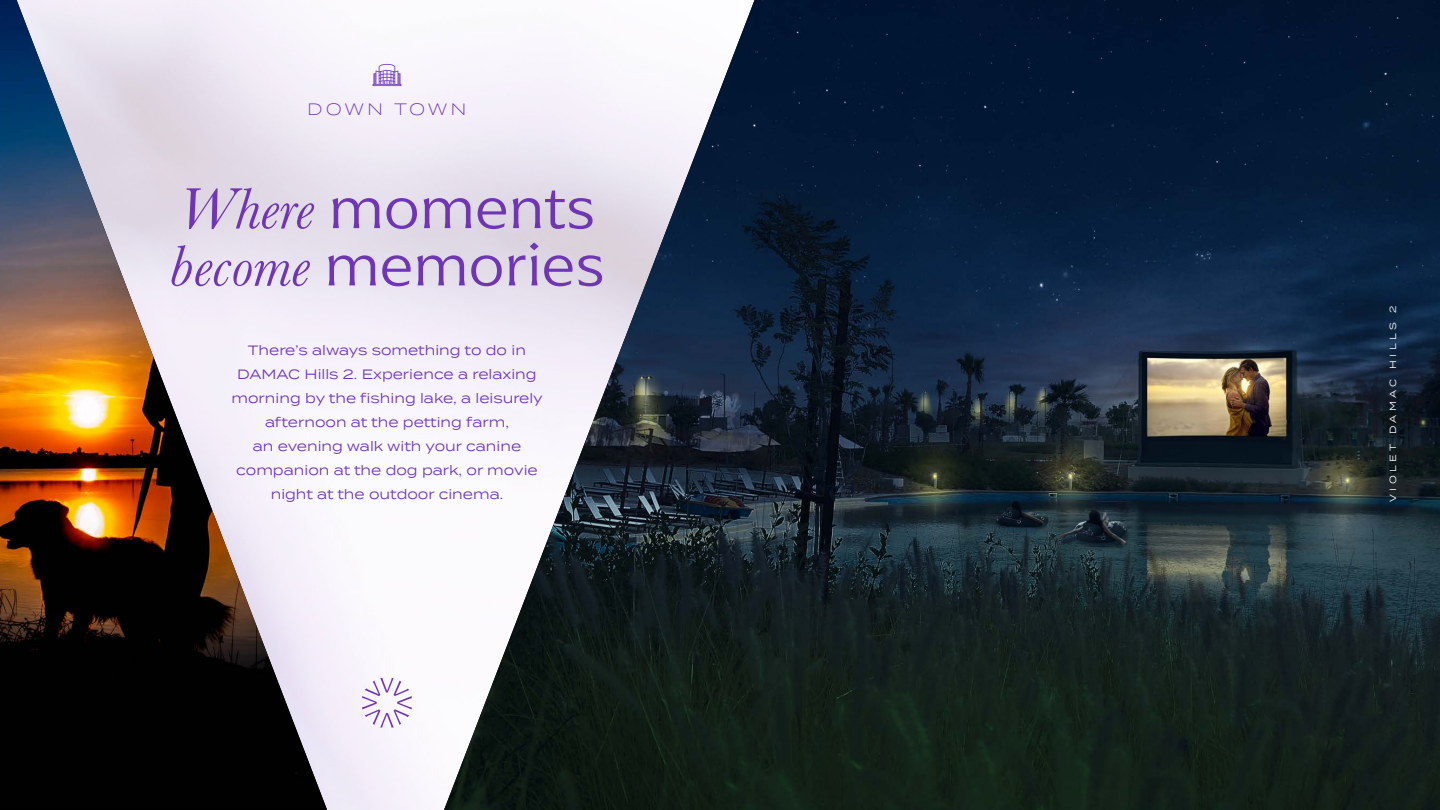
<style>
.page{position:relative;width:1440px;height:810px;background:#fff}
.page>*{position:absolute;margin:0;border:0;box-sizing:border-box;transform-origin:0 0}
.t1{font:300 60px/57.3px "Arpona";color:#6e36b6}
.t2{font:300 16.5px "Termina";letter-spacing:.175em;color:#6e36b6}
.t3{font:13.5px/24px "Termina";color:#6e36b6;text-align:center}
.t4{font:9px "Termina";letter-spacing:.38em;color:#fff}
.s1{font-family:"Baskerville";font-weight:400;font-style:italic}
</style>
<div class="page">
<img style="left:444px;top:0;width:996px;height:810px">
<img style="left:0;top:0;width:327px;height:809px">
<svg style="left:373px;top:64px;width:28px;height:22px"></svg>
<svg style="left:362px;top:678px;width:50px;height:50px"></svg>
<p class="t2" style="left:307px;top:98px;width:161px">DOWN TOWN</p>
<h1 class="t1" style="left:169px;top:179px;width:437px"><span class="s1">Where</span> moments <span class="s1">become</span> memories</h1>
<p class="t3" style="left:231px;top:337px;width:313px">There’s always something to do in DAMAC Hills 2. Experience a relaxing morning by the fishing lake, a leisurely afternoon at the petting farm,<br>an evening walk with your canine companion at the dog park, or movie night at the outdoor cinema.</p>
<p class="t4" style="left:1386px;top:502px;width:198px;rotate:-90deg">VIOLET DAMAC HILLS 2</p>
</div>
